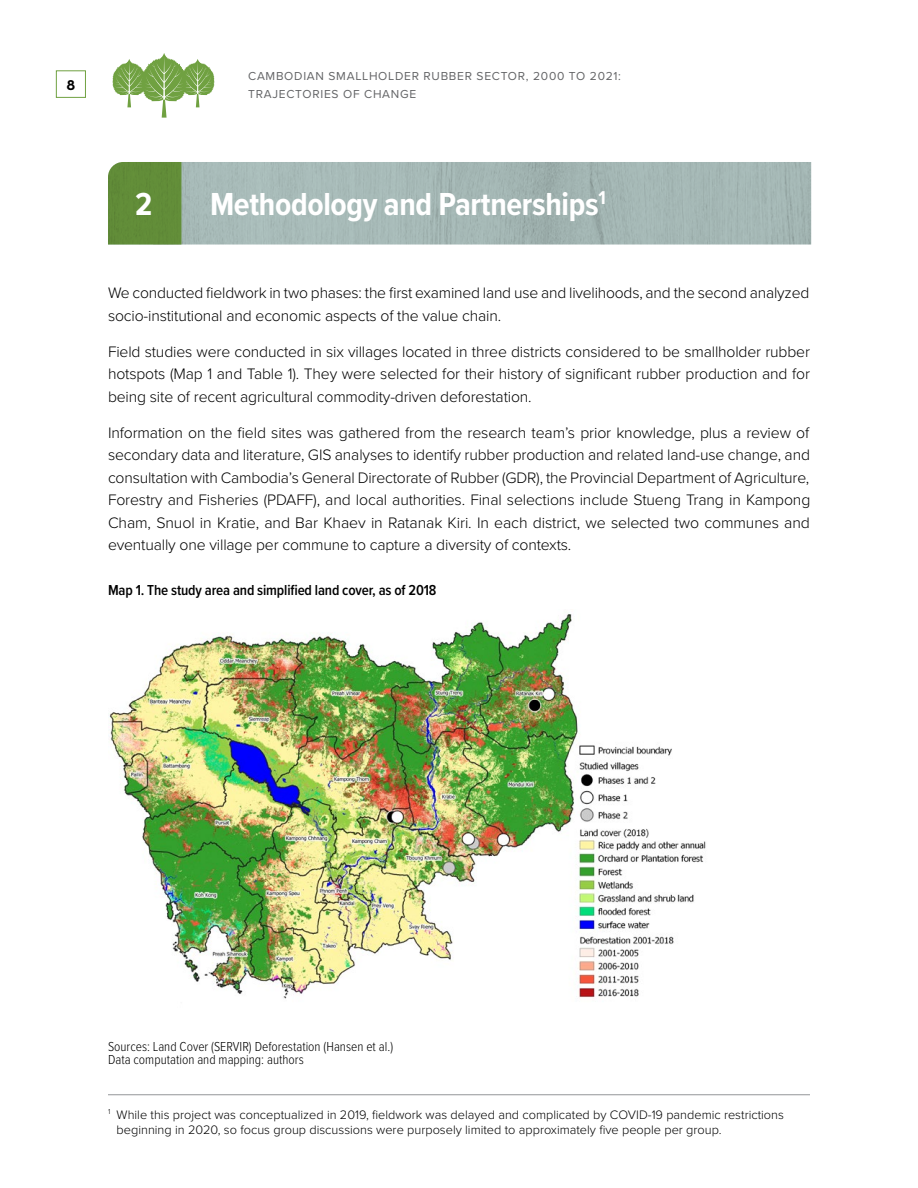
<style>
.page{position:relative;width:918px;height:1188px;background:#fff}
.page>*{position:absolute;margin:0;border:0;box-sizing:border-box;transform-origin:0 0}
.t1{font:700 33px "Proxima Nova Cond";letter-spacing:-.01em;color:#fff}
.t2{font:300 15.75px/22.5px "Proxima Nova";letter-spacing:-.01em;color:#000;text-align:justify}
.t3{font:600 15px "Proxima Nova Cond";letter-spacing:-.01em;color:#000}
.t4{font:700 15px "Sofia Pro";color:#000}
.t5{font:300 13.5px/13.5px "Proxima Nova Cond";color:#000}
.t6{font:300 12.75px/15.3px "Proxima Nova";color:#000}
.t7{font:12px/18px "Proxima Nova";letter-spacing:.06em;color:#636466}
</style>
<div class="page">
<svg style="left:112px;top:53px;width:103px;height:65px"></svg>
<div style="left:56px;top:71px;width:30px;height:27px;border:1px solid #70a141"></div>
<img style="left:181px;top:162px;width:630px;height:82px">
<div style="left:108px;top:162px;width:73px;height:82px;background:#618d38"></div>
<img style="left:109px;top:614px;width:597px;height:385px">
<hr style="left:108px;top:1094px;width:702px;height:1px;background:#939598">
<p class="t4" style="left:66px;top:73px;width:10px">8</p>
<p class="t7" style="left:248px;top:67px;width:374px">CAMBODIAN SMALLHOLDER RUBBER SECTOR, 2000 TO 2021:<br>TRAJECTORIES OF CHANGE</p>
<h1 class="t1" style="left:135px;top:180px;width:19px">2</h1>
<h1 class="t1" style="left:210px;top:180px;width:397px">Methodology and Partnerships<sup>1</sup></h1>
<p class="t2" style="left:108px;top:281px;width:703px">We conducted fieldwork in two phases: the first examined land use and livelihoods, and the second analyzed socio-institutional and economic aspects of the value chain.</p>
<p class="t2" style="left:108px;top:339px;width:704px">Field studies were conducted in six villages located in three districts considered to be smallholder rubber hotspots (Map 1 and Table 1). They were selected for their history of significant rubber production and for being site of recent agricultural commodity-driven deforestation.</p>
<p class="t2" style="left:108px;top:420px;width:704px">Information on the field sites was gathered from the research team’s prior knowledge, plus a review of secondary data and literature, GIS analyses to identify rubber production and related land-use change, and consultation with Cambodia’s General Directorate of Rubber (GDR), the Provincial Department of Agriculture, Forestry and Fisheries (PDAFF), and local authorities. Final selections include Stueng Trang in Kampong Cham, Snuol in Kratie, and Bar Khaev in Ratanak Kiri. In each district, we selected two communes and eventually one village per commune to capture a diversity of contexts.</p>
<p class="t3" style="left:108px;top:579px;width:330px">Map 1. The study area and simplified land cover, as of 2018</p>
<p class="t5" style="left:108px;top:1039px;width:287px">Sources: Land Cover (SERVIR) Deforestation (Hansen et al.)<br>Data computation and mapping: authors</p>
<p class="t6" style="left:117px;top:1106px;width:669px;text-indent:-9px"><sup>1</sup> While this project was conceptualized in 2019, fieldwork was delayed and complicated by COVID-19 pandemic restrictions beginning in 2020, so focus group discussions were purposely limited to approximately five people per group.</p>
</div>
